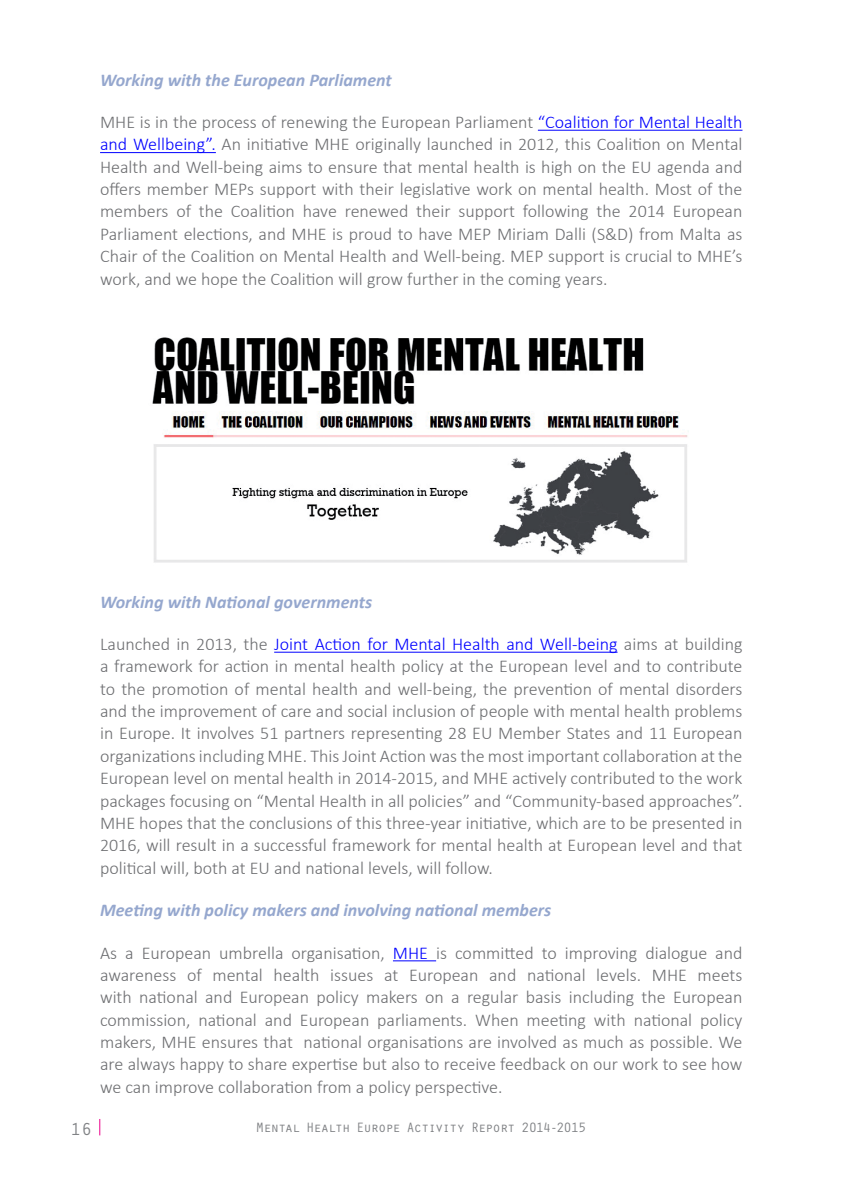
<style>
.page{position:relative;width:842px;height:1191px;background:#fff}
.page>*{position:absolute;margin:0;border:0;box-sizing:border-box;transform-origin:0 0}
.t1{font:300 18px/22.4px "Calibri";color:#6d6e71;text-align:justify}
.t2{font:italic 700 18px "Calibri";color:#95a7ce}
.t3{font:18px "Orator Std";color:#808285}
.t4{font:14px "Orator Std";letter-spacing:-.08em;color:#808285}
.s1{color:#00f}
</style>
<div class="page">
<svg style="left:99px;top:1119px;width:1px;height:16px"></svg>
<hr style="left:538px;top:130px;width:204px;height:1px;background:#00f">
<hr style="left:100px;top:152px;width:116px;height:1px;background:#00f">
<hr style="left:274px;top:651px;width:343px;height:1px;background:#00f">
<hr style="left:393px;top:960px;width:43px;height:1px;background:#00f">
<img style="left:152px;top:337px;width:536px;height:226px">
<p class="t2" style="left:100px;top:68px;width:293px">Working with the European Parliament</p>
<p class="t1" style="left:100px;top:111px;width:644px">MHE is in the process of renewing the European Parliament <span class="s1">“Coalition for Mental Health and Wellbeing”.</span> An initiative MHE originally launched in 2012, this Coalition on Mental Health and Well-being aims to ensure that mental health is high on the EU agenda and offers member MEPs support with their legislative work on mental health. Most of the members of the Coalition have renewed their support following the 2014 European Parliament elections, and MHE is proud to have MEP Miriam Dalli (S&amp;D) from Malta as Chair of the Coalition on Mental Health and Well-being. MEP support is crucial to MHE’s work, and we hope the Coalition will grow further in the coming years.</p>
<p class="t2" style="left:100px;top:590px;width:274px">Working with National governments</p>
<p class="t1" style="left:100px;top:632px;width:644px">Launched in 2013, the <span class="s1">Joint Action for Mental Health and Well-being</span> aims at building a framework for action in mental health policy at the European level and to contribute to the promotion of mental health and well-being, the prevention of mental disorders and the improvement of care and social inclusion of people with mental health problems in Europe. It involves 51 partners representing 28 EU Member States and 11 European organizations including MHE. This Joint Action was the most important collaboration at the European level on mental health in 2014-2015, and MHE actively contributed to the work packages focusing on “Mental Health in all policies” and “Community-based approaches”.<br>MHE hopes that the conclusions of this three-year initiative, which are to be presented in 2016, will result in a successful framework for mental health at European level and that political will, both at EU and national levels, will follow.</p>
<p class="t2" style="left:100px;top:898px;width:453px">Meeting with policy makers and involving national members</p>
<p class="t1" style="left:100px;top:941px;width:644px">As a European umbrella organisation, <span class="s1">MHE</span> is committed to improving dialogue and awareness of mental health issues at European and national levels. MHE meets with national and European policy makers on a regular basis including the European commission, national and European parliaments. When meeting with national policy makers, MHE ensures that national organisations are involved as much as possible. We are always happy to share expertise but also to receive feedback on our work to see how we can improve collaboration from a policy perspective.</p>
<p class="t3" style="left:71px;top:1116px;width:23px">16</p>
<p class="t4" style="left:256px;top:1117px;width:332px">Mental Health Europe Activity Report 2014-2015</p>
</div>
